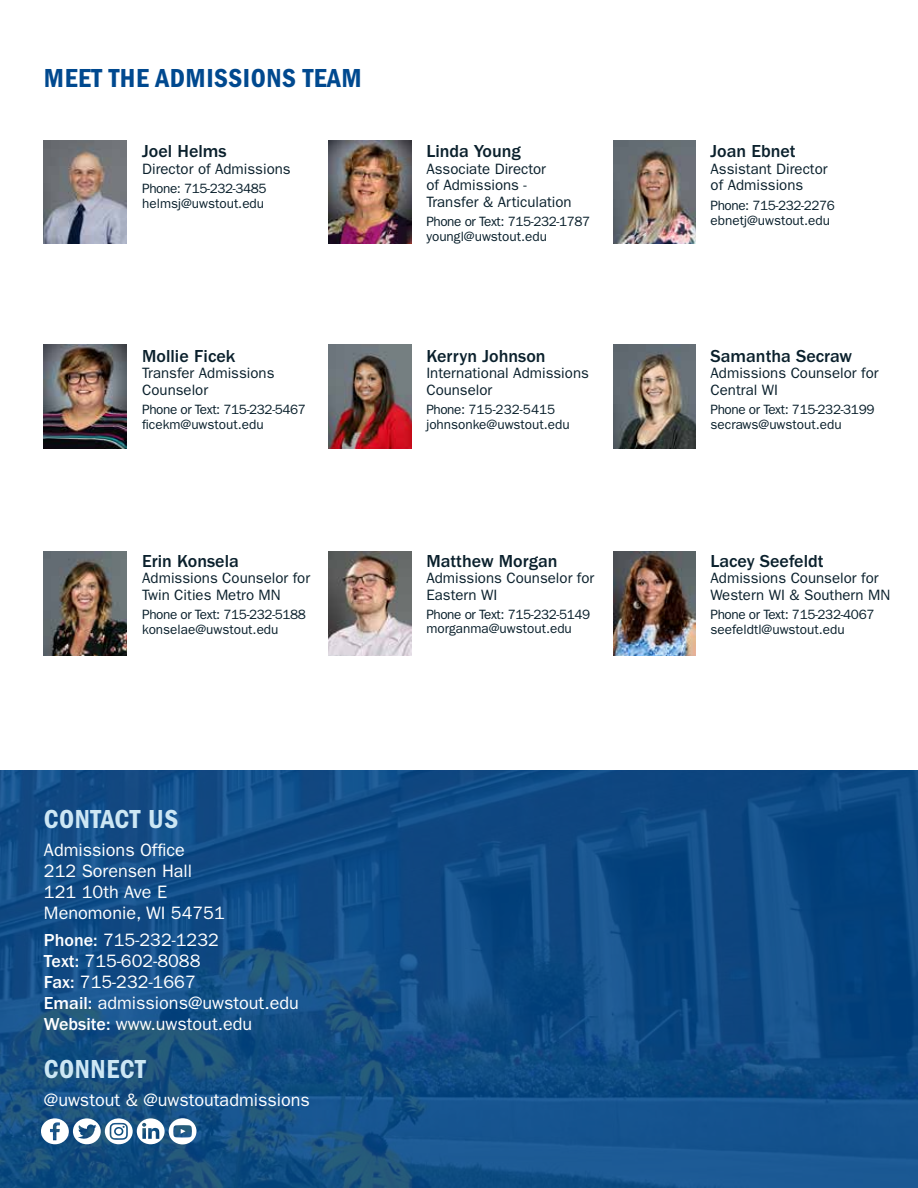
<style>
.page{position:relative;width:918px;height:1188px;background:#fff}
.page>*{position:absolute;margin:0;border:0;box-sizing:border-box;transform-origin:0 0}
.t1{font:27px "ITC Franklin Gothic Std Dm Cd";letter-spacing:.02em;color:#00498f}
.t2{font:27px "ITC Franklin Gothic Std Dm Cd";letter-spacing:.02em;color:#cde7f4}
.t3{font:18px/21px "ITC Franklin Gothic Std";color:#fff}
.t4{font:500 18px "ITC Franklin Gothic Std";color:#0a202c}
.t5{font:15px/16.5px "ITC Franklin Gothic Std";color:#0a202c}
.t6{font:13.5px/15px "ITC Franklin Gothic Std";color:#0a202c}
.t7{font:13.5px/15px "ITC Franklin Gothic Std";letter-spacing:-.03em;color:#0a202c}
.t8{font:13.5px/15px "ITC Franklin Gothic Std";letter-spacing:-.025em;color:#0a202c}
.s1{font-weight:500}
</style>
<div class="page">
<svg style="left:0;top:770px;width:918px;height:418px;background:#114c85"></svg>
<svg style="left:41px;top:1118px;width:156px;height:26px"></svg>
<img style="left:44px;top:140px;width:83px;height:104px">
<img style="left:613px;top:140px;width:83px;height:104px">
<img style="left:329px;top:140px;width:82px;height:104px">
<img style="left:329px;top:345px;width:82px;height:103px">
<img style="left:44px;top:345px;width:83px;height:103px">
<img style="left:613px;top:345px;width:83px;height:103px">
<img style="left:613px;top:552px;width:83px;height:103px">
<img style="left:329px;top:552px;width:82px;height:103px">
<img style="left:44px;top:552px;width:83px;height:103px">
<h1 class="t1" style="left:44px;top:63px;width:319px">MEET THE ADMISSIONS TEAM</h1>
<p class="t4" style="left:142px;top:141px;width:86px">Joel Helms</p>
<p class="t5" style="left:142px;top:160px;width:150px">Director of Admissions</p>
<p class="t6" style="left:142px;top:181px;width:126px">Phone: 715-232-3485 helmsj@uwstout.edu</p>
<p class="t4" style="left:142px;top:346px;width:95px">Mollie Ficek</p>
<p class="t5" style="left:142px;top:365px;width:134px">Transfer Admissions<br>Counselor</p>
<p class="t7" style="left:142px;top:402px;width:165px">Phone or Text: 715-232-5467 ficekm@uwstout.edu</p>
<p class="t4" style="left:142px;top:551px;width:98px">Erin Konsela</p>
<p class="t5" style="left:142px;top:570px;width:170px">Admissions Counselor for<br>Twin Cities Metro MN</p>
<p class="t8" style="left:142px;top:607px;width:165px">Phone or Text: 715-232-5188 konselae@uwstout.edu</p>
<p class="t4" style="left:426px;top:141px;width:96px">Linda Young</p>
<p class="t5" style="left:426px;top:160px;width:147px">Associate Director<br>of Admissions -<br>Transfer &amp; Articulation</p>
<p class="t7" style="left:426px;top:214px;width:165px">Phone or Text: 715-232-1787 youngl@uwstout.edu</p>
<p class="t4" style="left:426px;top:346px;width:121px">Kerryn Johnson</p>
<p class="t5" style="left:426px;top:365px;width:164px">International Admissions<br>Counselor</p>
<p class="t6" style="left:426px;top:402px;width:145px">Phone: 715-232-5415 johnsonke@uwstout.edu</p>
<p class="t4" style="left:426px;top:551px;width:133px">Matthew Morgan</p>
<p class="t5" style="left:426px;top:570px;width:169px">Admissions Counselor for<br>Eastern WI</p>
<p class="t6" style="left:426px;top:608px;width:165px;line-height:13.5px">Phone or Text: 715-232-5149 morganma@uwstout.edu</p>
<h1 class="t2" style="left:44px;top:804px;width:136px">CONTACT US</h1>
<p class="t3" style="left:44px;top:840px;width:182px">Admissions Office<br>212 Sorensen Hall<br>121 10th Ave E<br>Menomonie, WI 54751</p>
<p class="t3" style="left:44px;top:930px;width:256px"><span class="s1">Phone:</span> 715-232-1232<br><span class="s1">Text:</span> 715-602-8088<br><span class="s1">Fax:</span> 715-232-1667<br><span class="s1">Email:</span> admissions@uwstout.edu<br><span class="s1">Website:</span> www.uwstout.edu</p>
<h1 class="t2" style="left:44px;top:1054px;width:103px">CONNECT</h1>
<p class="t3" style="left:44px;top:1089px;width:268px">@uwstout &amp; @uwstoutadmissions</p>
<p class="t4" style="left:711px;top:141px;width:87px">Joan Ebnet</p>
<p class="t5" style="left:711px;top:160px;width:119px">Assistant Director of Admissions</p>
<p class="t6" style="left:711px;top:198px;width:126px">Phone: 715-232-2276 ebnetj@uwstout.edu</p>
<p class="t4" style="left:711px;top:346px;width:143px">Samantha Secraw</p>
<p class="t5" style="left:711px;top:365px;width:170px">Admissions Counselor for<br>Central WI</p>
<p class="t7" style="left:711px;top:402px;width:165px">Phone or Text: 715-232-3199 secraws@uwstout.edu</p>
<p class="t4" style="left:711px;top:551px;width:115px">Lacey Seefeldt</p>
<p class="t5" style="left:711px;top:570px;width:181px">Admissions Counselor for<br>Western WI &amp; Southern MN</p>
<p class="t6" style="left:711px;top:607px;width:165px">Phone or Text: 715-232-4067 seefeldtl@uwstout.edu</p>
</div>
